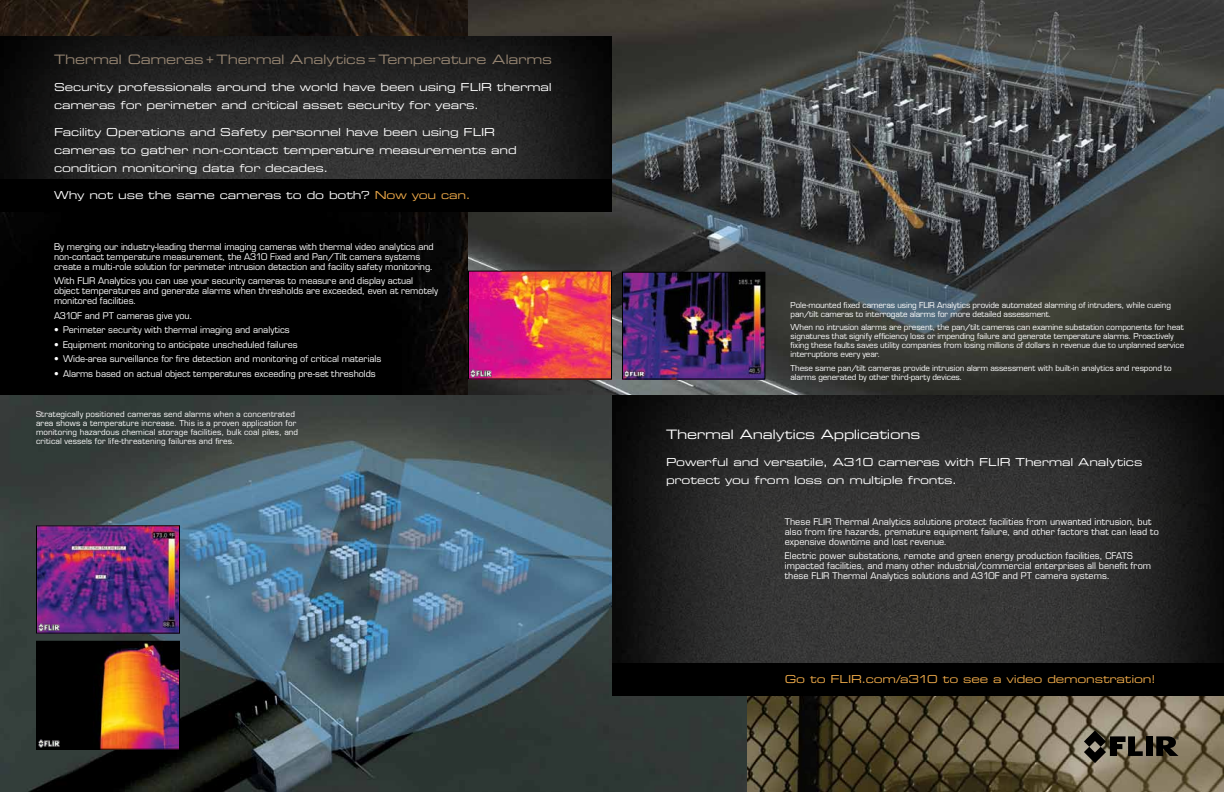
<style>
.page{position:relative;width:1224px;height:792px;background:#fff}
.page>*{position:absolute;margin:0;border:0;box-sizing:border-box;transform-origin:0 0}
.t1{font:13px "Eurostile LT Std Ex 2";letter-spacing:-.02em;color:#948370}
.t2{font:13px "Eurostile LT Std Ex 2";letter-spacing:-.02em;color:#fff}
.t3{font:11px/18px "Eurostile LT Std Ex 2";letter-spacing:-.015em;color:#fff}
.t4{font:11px "Eurostile LT Std Ex 2";letter-spacing:-.015em;color:#eda948}
.t5{font:9px/10px "Eurostile LT Std";color:#fff}
.t6{font:8px/9px "Eurostile LT Std";letter-spacing:-.005em;color:#fff}
.s1{color:#eda948}
</style>
<div class="page">
<img style="left:0;top:0;width:468px;height:396px">
<img style="left:747px;top:695px;width:477px;height:97px">
<img style="left:468px;top:0;width:756px;height:396px">
<img style="left:0;top:396px;width:747px;height:396px">
<img style="left:612px;top:396px;width:612px;height:267px">
<div style="left:612px;top:663px;width:612px;height:32px;background:#000"></div>
<img style="left:0;top:36px;width:612px;height:143px">
<div style="left:0;top:179px;width:612px;height:33px;background:#000"></div>
<img style="left:38px;top:527px;width:140px;height:105px">
<div style="left:36px;top:525px;width:144px;height:109px;border:1px solid #000"></div>
<img style="left:624px;top:274px;width:139px;height:104px">
<div style="left:622px;top:272px;width:143px;height:108px;border:1px solid #000"></div>
<img style="left:470px;top:273px;width:140px;height:105px">
<div style="left:468px;top:271px;width:144px;height:109px;border:1px solid #000"></div>
<img style="left:38px;top:643px;width:140px;height:105px">
<div style="left:36px;top:641px;width:144px;height:109px;border:1px solid #000"></div>
<div style="left:1146px;top:736px;width:7px;height:20px;background:#000"></div>
<svg style="left:1084px;top:730px;width:59px;height:33px"></svg>
<svg style="left:1156px;top:736px;width:23px;height:20px"></svg>
<img style="left:470px;top:370px;width:21px;height:7px">
<img style="left:38px;top:624px;width:21px;height:7px">
<img style="left:38px;top:740px;width:21px;height:7px">
<h1 class="t1" style="left:54px;top:50px;width:500px">Thermal Cameras + Thermal Analytics = Temperature Alarms</h1>
<p class="t3" style="left:54px;top:78px;width:499px">Security professionals around the world have been using FLIR thermal cameras for perimeter and critical asset security for years.</p>
<p class="t3" style="left:54px;top:123px;width:464px">Facility Operations and Safety personnel have been using FLIR cameras to gather non-contact temperature measurements and condition monitoring data for decades.</p>
<p class="t3" style="left:54px;top:186px;width:418px">Why not use the same cameras to do both? <span class="s1">Now you can.</span></p>
<p class="t5" style="left:54px;top:241px;width:381px">By merging our industry-leading thermal imaging cameras with thermal video analytics and non-contact temperature measurement, the A310 Fixed and Pan/Tilt camera systems create a multi-role solution for perimeter intrusion detection and facility safety monitoring.</p>
<p class="t5" style="left:54px;top:276px;width:386px">With FLIR Analytics you can use your security cameras to measure and display actual object temperatures and generate alarms when thresholds are exceeded, even at remotely monitored facilities.</p>
<p class="t5" style="left:54px;top:310px;width:140px">A310F and PT cameras give you.</p>
<p class="t5" style="left:54px;top:325px;width:237px">• Perimeter security with thermal imaging and analytics</p>
<p class="t5" style="left:54px;top:339px;width:245px">• Equipment monitoring to anticipate unscheduled failures</p>
<p class="t5" style="left:54px;top:354px;width:329px">• Wide-area surveillance for fire detection and monitoring of critical materials</p>
<p class="t5" style="left:54px;top:368px;width:323px">• Alarms based on actual object temperatures exceeding pre-set thresholds</p>
<p class="t6" style="left:36px;top:409px;width:264px">Strategically positioned cameras send alarms when a concentrated area shows a temperature increase. This is a proven application for monitoring hazardous chemical storage facilities, bulk coal piles, and critical vessels for life-threatening failures and fires.</p>
<p class="t6" style="left:791px;top:300px;width:382px">Pole-mounted fixed cameras using FLIR Analytics provide automated alarming of intruders, while cueing pan/tilt cameras to interrogate alarms for more detailed assessment.</p>
<p class="t6" style="left:791px;top:323px;width:395px">When no intrusion alarms are present, the pan/tilt cameras can examine substation components for heat signatures that signify efficiency loss or impending failure and generate temperature alarms. Proactively fixing these faults saves utility companies from losing millions of dollars in revenue due to unplanned service interruptions every year.</p>
<p class="t6" style="left:791px;top:363px;width:383px">These same pan/tilt cameras provide intrusion alarm assessment with built-in analytics and respond to alarms generated by other third-party devices.</p>
<h1 class="t2" style="left:666px;top:425px;width:256px">Thermal Analytics Applications</h1>
<p class="t3" style="left:666px;top:453px;width:478px">Powerful and versatile, A310 cameras with FLIR Thermal Analytics protect you from loss on multiple fronts.</p>
<p class="t5" style="left:785px;top:517px;width:376px">These FLIR Thermal Analytics solutions protect facilities from unwanted intrusion, but also from fire hazards, premature equipment failure, and other factors that can lead to expensive downtime and lost revenue.</p>
<p class="t5" style="left:785px;top:551px;width:368px">Electric power substations, remote and green energy production facilities, CFATS impacted facilities, and many other industrial/commercial enterprises all benefit from these FLIR Thermal Analytics solutions and A310F and PT camera systems.</p>
<p class="t4" style="left:785px;top:671px;width:373px">Go to FLIR.com/a310 to see a video demonstration!</p>
</div>
